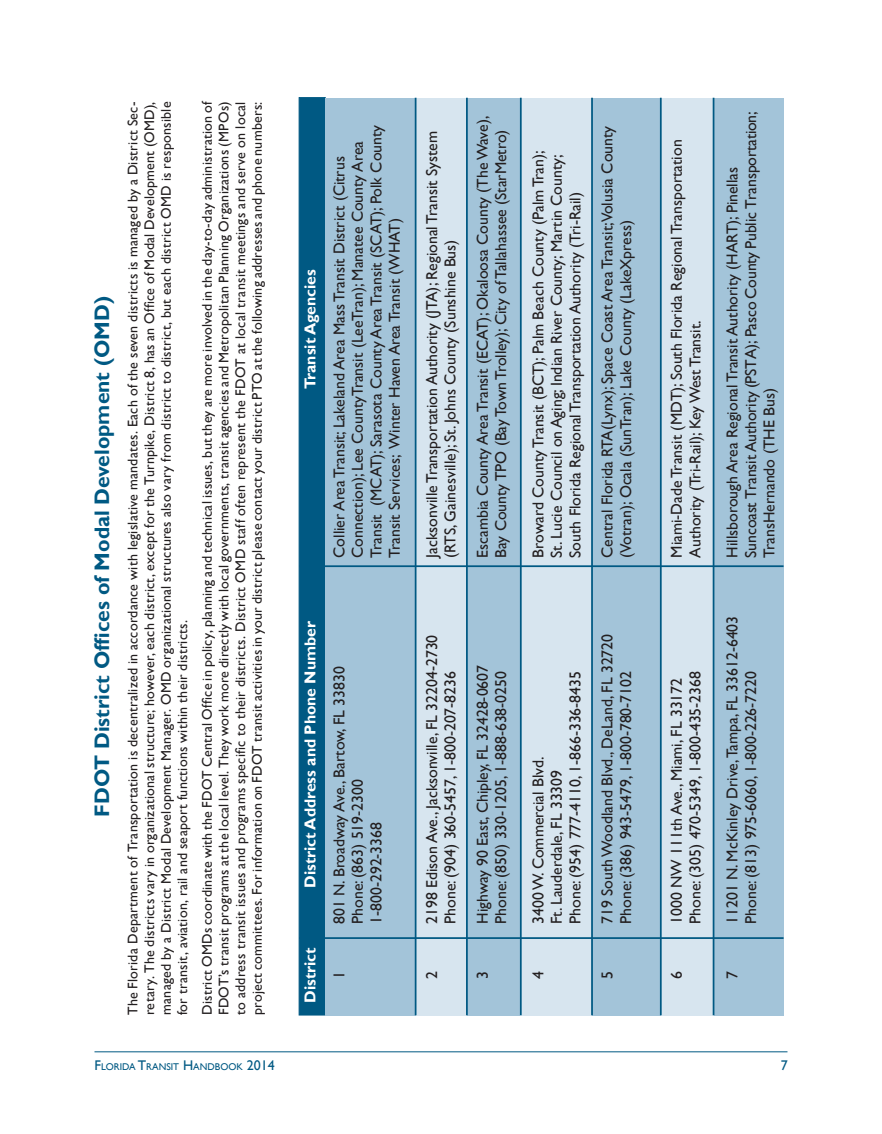
<style>
.page{position:relative;width:882px;height:1134px;background:#fff}
.page>*{position:absolute;margin:0;border:0;box-sizing:border-box;transform-origin:0 0}
.Heading_3{font:700 21px "Gill Sans";color:#005983}
.t1{font:15.75px/18.6px "Gill Sans";color:#231f20}
.t2{font:700 15.75px "Gill Sans";color:#fff}
.Table_body{font:14px/16.6px "Gill Sans";letter-spacing:.015em;color:#231f20;text-align:justify}
.Address_-_title{font:14px "Gill Sans";color:#005983}
.t3{font:9.8px "Gill Sans";color:#005983}
.s1{font-size:14px}
</style>
<div class="page">
<hr style="left:94px;top:1051px;width:694px;height:1px;background:#005983">
<div style="left:299px;top:97px;width:27px;height:918px;background:#005983;border:1px solid #005983"></div>
<div style="left:327px;top:98px;width:457px;height:917px;background:#d7e5ef"></div>
<div style="left:325px;top:98px;width:90px;height:917px;background:#a3c4d9"></div>
<div style="left:468px;top:98px;width:52px;height:917px;background:#a3c4d9"></div>
<div style="left:592px;top:98px;width:69px;height:917px;background:#a3c4d9"></div>
<div style="left:714px;top:98px;width:70px;height:917px;background:#a3c4d9"></div>
<hr style="left:415px;top:98px;width:1px;height:917px;background:#005983">
<hr style="left:466px;top:98px;width:2px;height:917px;background:#005983">
<hr style="left:520px;top:98px;width:2px;height:917px;background:#005983">
<hr style="left:591px;top:98px;width:2px;height:917px;background:#005983">
<hr style="left:660px;top:98px;width:2px;height:917px;background:#005983">
<hr style="left:713px;top:98px;width:1px;height:917px;background:#005983">
<hr style="left:299px;top:937px;width:485px;height:2px;background:#005983">
<hr style="left:300px;top:565px;width:484px;height:2px;background:#005983">
<p class="Heading_3" style="left:89px;top:817px;width:522px;rotate:-90deg">FDOT District Offices of Modal Development (OMD)</p>
<p class="Table_body" style="left:125px;top:1015px;width:915px;rotate:-90deg">The Florida Department of Transportation is decentralized in accordance with legislative mandates. Each of the seven districts is managed by a District Sec&shy;retary. The districts vary in organizational structure; however, each district, except for the Turnpike, District 8, has an Office of Modal Development (OMD), managed by a District Modal Development Manager. OMD organizational structures also vary from district to district, but each district OMD is responsible for transit, aviation, rail and seaport functions within their districts.</p>
<p class="Table_body" style="left:199px;top:1015px;width:916px;rotate:-90deg">District OMDs coordinate with the FDOT Central Office in policy, planning and technical issues, but they are more involved in the day-to-day administration of FDOT’s transit programs at the local level. They work more directly with local governments, transit agencies and Metropolitan Planning Organizations (MPOs) to address transit issues and programs specific to their districts. District OMD staff often represent the FDOT at local transit meetings and serve on local project committees. For information on FDOT transit activities in your district please contact your district PTO at the following addresses and phone numbers:</p>
<p class="t2" style="left:301px;top:389px;width:122px;rotate:-90deg">Transit Agencies</p>
<p class="t1" style="left:367px;top:558px;width:434px;rotate:-90deg">Transit (MCAT); Sarasota County Area Transit (SCAT); Polk County<br>Transit Services; Winter Haven Area Transit (WHAT)</p>
<p class="t1" style="left:349px;top:558px;width:418px;rotate:-90deg">Connection); Lee CountyTransit (LeeTran); Manatee County Area</p>
<p class="t1" style="left:330px;top:558px;width:403px;rotate:-90deg">Collier Area Transit; Lakeland Area Mass Transit District (Citrus</p>
<p class="t1" style="left:423px;top:558px;width:428px;rotate:-90deg">Jacksonville Transportation Authority (JTA); Regional Transit System</p>
<p class="t1" style="left:441px;top:558px;width:320px;rotate:-90deg">(RTS, Gainesville); St. Johns County (Sunshine Bus)</p>
<p class="t1" style="left:473px;top:558px;width:443px;rotate:-90deg">Escambia County Area Transit (ECAT); Okaloosa County (The Wave),</p>
<p class="t1" style="left:492px;top:558px;width:430px;rotate:-90deg">Bay County TPO (Bay Town Trolley); City of Tallahassee (StarMetro)</p>
<p class="t1" style="left:529px;top:558px;width:409px;rotate:-90deg">Broward County Transit (BCT); Palm Beach County (Palm Tran);</p>
<p class="t1" style="left:548px;top:558px;width:405px;rotate:-90deg">St. Lucie Council on Aging; Indian River County; Martin County;</p>
<p class="t1" style="left:566px;top:558px;width:367px;rotate:-90deg">South Florida Regional Transportation Authority (Tri-Rail)</p>
<p class="t1" style="left:598px;top:558px;width:433px;rotate:-90deg">Central Florida RTA(Lynx); Space Coast Area Transit;Volusia County</p>
<p class="t1" style="left:617px;top:558px;width:339px;rotate:-90deg">(Votran); Ocala (SunTran); Lake County (LakeXpress)</p>
<p class="t2" style="left:301px;top:888px;width:268px;rotate:-90deg">District Address and Phone Number</p>
<p class="t2" style="left:301px;top:1003px;width:57px;rotate:-90deg">District</p>
<p class="t1" style="left:330px;top:924px;width:259px;rotate:-90deg">801 N. Broadway Ave., Bartow, FL 33830</p>
<p class="t1" style="left:349px;top:924px;width:146px;rotate:-90deg">Phone: (863) 519-2300</p>
<p class="t1" style="left:367px;top:924px;width:103px;rotate:-90deg">1-800-292-3368</p>
<p class="t1" style="left:330px;top:979px;width:9px;rotate:-90deg">1</p>
<p class="t1" style="left:423px;top:924px;width:291px;rotate:-90deg">2198 Edison Ave., Jacksonville, FL 32204-2730</p>
<p class="t1" style="left:441px;top:924px;width:254px;rotate:-90deg">Phone: (904) 360-5457, 1-800-207-8236</p>
<p class="t1" style="left:473px;top:924px;width:260px;rotate:-90deg">Highway 90 East, Chipley, FL 32428-0607</p>
<p class="t1" style="left:492px;top:924px;width:254px;rotate:-90deg">Phone: (850) 330-1205, 1-888-638-0250</p>
<p class="t1" style="left:423px;top:979px;width:9px;rotate:-90deg">2</p>
<p class="t1" style="left:473px;top:979px;width:9px;rotate:-90deg">3</p>
<p class="t1" style="left:566px;top:924px;width:254px;rotate:-90deg">Phone: (954) 777-4110, 1-866-336-8435</p>
<p class="t1" style="left:529px;top:924px;width:169px;rotate:-90deg">3400 W. Commercial Blvd.</p>
<p class="t1" style="left:548px;top:924px;width:155px;rotate:-90deg">Ft. Lauderdale, FL 33309</p>
<p class="t1" style="left:598px;top:924px;width:291px;rotate:-90deg">719 South Woodland Blvd., DeLand, FL 32720</p>
<p class="t1" style="left:617px;top:924px;width:254px;rotate:-90deg">Phone: (386) 943-5479, 1-800-780-7102</p>
<p class="t1" style="left:529px;top:979px;width:9px;rotate:-90deg">4</p>
<p class="t1" style="left:598px;top:979px;width:9px;rotate:-90deg">5</p>
<p class="t1" style="left:668px;top:558px;width:420px;rotate:-90deg">Miami-Dade Transit (MDT); South Florida Regional Transportation</p>
<p class="t1" style="left:686px;top:558px;width:239px;rotate:-90deg">Authority (Tri-Rail); Key West Transit.</p>
<p class="t1" style="left:742px;top:558px;width:448px;rotate:-90deg">Suncoast Transit Authority (PSTA); Pasco County Public Transportation;<br>TransHernando (THE Bus)</p>
<p class="t1" style="left:723px;top:558px;width:392px;rotate:-90deg">Hillsborough Area Regional Transit Authority (HART); Pinellas</p>
<p class="t1" style="left:686px;top:924px;width:254px;rotate:-90deg">Phone: (305) 470-5349, 1-800-435-2368</p>
<p class="t1" style="left:668px;top:924px;width:247px;rotate:-90deg">1000 NW 111th Ave., Miami, FL 33172</p>
<p class="t1" style="left:668px;top:979px;width:9px;rotate:-90deg">6</p>
<p class="t1" style="left:723px;top:924px;width:310px;rotate:-90deg">11201 N. McKinley Drive,Tampa, FL 33612-6403</p>
<p class="t1" style="left:742px;top:924px;width:254px;rotate:-90deg">Phone: (813) 975-6060, 1-800-226-7220</p>
<p class="t1" style="left:723px;top:979px;width:9px;rotate:-90deg">7</p>
<p class="t3" style="left:94px;top:1061px;width:182px"><span class="s1">F</span>LORIDA <span class="s1">T</span>RANSIT <span class="s1">H</span>ANDBOOK <span class="s1">2014</span></p>
<p class="Address_-_title" style="left:781px;top:1057px;width:8px">7</p>
</div>
